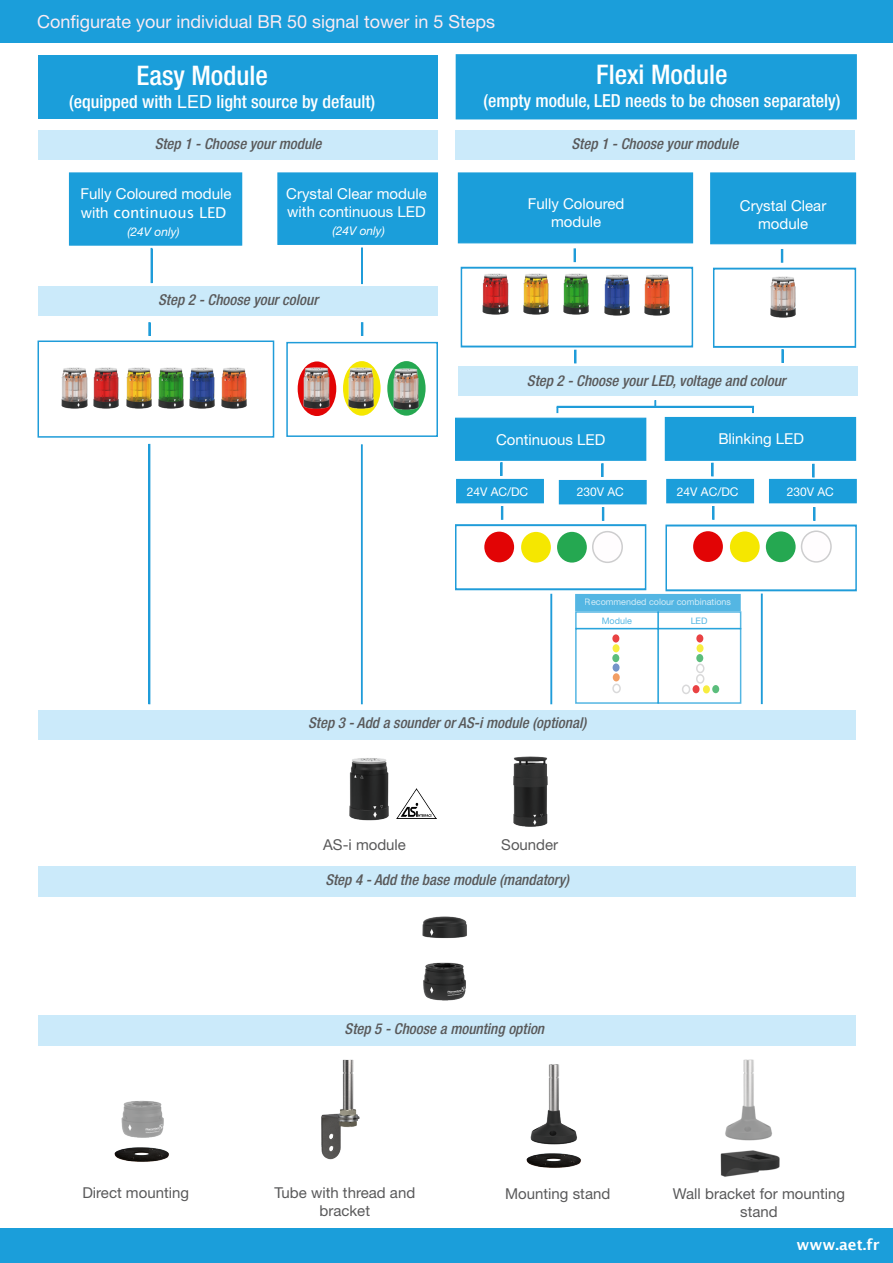
<style>
.page{position:relative;width:893px;height:1263px;background:#fff}
.page>*{position:absolute;margin:0;border:0;box-sizing:border-box;transform-origin:0 0}
.t1{font:500 condensed 27px "Helvetica Neue LT Std";color:#fff}
.t2{font:500 condensed 18px "Helvetica Neue LT Std";color:#fff}
.t3{font:18px "Helvetica Neue LT Std";color:#fbebf3}
.t4{font:italic 500 condensed 15px "Helvetica Neue LT Std";color:#59595a}
.t5{font:15px/18px "Helvetica Neue LT Std";color:#fff}
.t6{font:15px/18px "Helvetica Neue LT Std";color:#59595a;text-align:center}
.t7{font:15px "Lucida Sans";color:#fff}
.t8{font:600 15px "Lucida Sans";color:#fff}
.t9{font:12px "Helvetica Neue LT Std";color:#fff}
.t10{font:italic 12px "Helvetica Neue LT Std";color:#fff}
.t11{font:9px "Helvetica Neue LT Std";color:#fff}
.t12{font:9px "Helvetica Neue LT Std";color:#1b9eda}
.s1{font-family:"Arial";font-weight:400;font-stretch:normal}
.s2{font-family:"Helvetica Neue LT Std"}
</style>
<div class="page">
<div style="left:0;top:0;width:893px;height:43px;background:#1b9eda"></div>
<div style="left:38px;top:55px;width:400px;height:64px;background:#1b9eda"></div>
<div style="left:456px;top:54px;width:401px;height:65px;background:#1b9eda;border:2px solid #1b9eda"></div>
<div style="left:277px;top:172px;width:161px;height:73px;background:#1b9eda;border:1px solid #1b9eda"></div>
<svg style="left:387px;top:361px;width:39px;height:55px"></svg>
<div style="left:298px;top:361px;width:38px;height:55px;background:#e20405;border-radius:50%"></div>
<svg style="left:343px;top:361px;width:38px;height:55px"></svg>
<img style="left:61px;top:367px;width:186px;height:42px">
<img style="left:390px;top:365px;width:32px;height:49px">
<img style="left:300px;top:364px;width:33px;height:48px">
<img style="left:345px;top:364px;width:32px;height:48px">
<img style="left:349px;top:758px;width:40px;height:63px">
<img style="left:513px;top:756px;width:35px;height:71px">
<img style="left:422px;top:916px;width:45px;height:85px">
<img style="left:121px;top:1100px;width:43px;height:38px">
<img style="left:321px;top:1059px;width:39px;height:101px">
<img style="left:530px;top:1064px;width:47px;height:81px">
<div style="left:458px;top:172px;width:235px;height:71px;background:#1b9eda;border:1px solid #1b9eda"></div>
<div style="left:710px;top:172px;width:146px;height:72px;background:#1b9eda;border:1px solid #1b9eda"></div>
<img style="left:644px;top:274px;width:26px;height:42px">
<img style="left:482px;top:273px;width:27px;height:42px">
<img style="left:604px;top:274px;width:26px;height:42px">
<img style="left:523px;top:273px;width:26px;height:42px">
<img style="left:563px;top:273px;width:26px;height:42px">
<img style="left:770px;top:276px;width:26px;height:42px">
<div style="left:455px;top:418px;width:191px;height:43px;background:#1b9eda;border:1px solid #1b9eda"></div>
<div style="left:456px;top:479px;width:88px;height:24px;background:#1b9eda"></div>
<div style="left:557px;top:532px;width:30px;height:31px;background:#25a851;border-radius:50%"></div>
<div style="left:484px;top:532px;width:30px;height:30px;background:#e20405;border-radius:50%"></div>
<div style="left:521px;top:532px;width:30px;height:31px;background:#f5e700;border-radius:50%"></div>
<div style="left:592px;top:531px;width:31px;height:32px;border:2px solid #cdcdce;border-radius:50%"></div>
<div style="left:69px;top:172px;width:173px;height:74px;background:#1b9eda;border:2px solid #1b9eda"></div>
<div style="left:665px;top:417px;width:191px;height:44px;background:#1b9eda;border:1px solid #1b9eda"></div>
<div style="left:559px;top:480px;width:88px;height:24px;background:#1b9eda"></div>
<div style="left:666px;top:479px;width:88px;height:24px;background:#1b9eda"></div>
<div style="left:769px;top:479px;width:88px;height:24px;background:#1b9eda"></div>
<div style="left:38px;top:130px;width:400px;height:29px;background:#cbeafa"></div>
<div style="left:455px;top:130px;width:400px;height:29px;background:#cbeafa"></div>
<div style="left:38px;top:286px;width:400px;height:30px;background:#cbeafa"></div>
<div style="left:458px;top:366px;width:399px;height:29px;background:#cbeafa"></div>
<div style="left:38px;top:710px;width:818px;height:29px;background:#cbeafa"></div>
<div style="left:38px;top:866px;width:818px;height:31px;background:#cbeafa"></div>
<div style="left:38px;top:1015px;width:818px;height:31px;background:#cbeafa"></div>
<div style="left:151px;top:248px;width:2px;height:35px;border:1px solid #1f9cd9"></div>
<div style="left:361px;top:248px;width:2px;height:36px;border:1px solid #1f9cd9"></div>
<div style="left:38px;top:340px;width:236px;height:98px;border:2px solid #1f9cd9"></div>
<div style="left:286px;top:342px;width:152px;height:95px;border:2px solid #1f9cd9"></div>
<svg style="left:361px;top:322px;width:2px;height:14px"></svg>
<svg style="left:149px;top:322px;width:1px;height:14px"></svg>
<div style="left:455px;top:524px;width:191px;height:66px;border:2px solid #1f9cd9"></div>
<div style="left:665px;top:525px;width:192px;height:66px;border:2px solid #1f9cd9"></div>
<svg style="left:781px;top:249px;width:2px;height:13px"></svg>
<div style="left:461px;top:267px;width:232px;height:80px;border:2px solid #1f9cd9"></div>
<div style="left:713px;top:268px;width:143px;height:80px;border:2px solid #1f9cd9"></div>
<svg style="left:574px;top:249px;width:2px;height:13px"></svg>
<svg style="left:782px;top:349px;width:1px;height:14px"></svg>
<svg style="left:574px;top:350px;width:2px;height:13px"></svg>
<svg style="left:500px;top:462px;width:2px;height:14px"></svg>
<svg style="left:601px;top:463px;width:2px;height:14px"></svg>
<svg style="left:711px;top:463px;width:2px;height:13px"></svg>
<svg style="left:812px;top:464px;width:2px;height:13px"></svg>
<svg style="left:501px;top:506px;width:2px;height:13px"></svg>
<svg style="left:602px;top:507px;width:2px;height:13px"></svg>
<svg style="left:712px;top:506px;width:2px;height:13px"></svg>
<svg style="left:813px;top:507px;width:2px;height:13px"></svg>
<div style="left:149px;top:444px;width:1px;height:260px;border:1px solid #1f9cd9"></div>
<div style="left:0;top:1229px;width:893px;height:34px;background:#1b9eda"></div>
<img style="left:526px;top:1153px;width:55px;height:15px">
<img style="left:114px;top:1147px;width:55px;height:15px">
<div style="left:575px;top:594px;width:166px;height:17px;background:#54b6e3"></div>
<svg style="left:612px;top:654px;width:7px;height:8px"></svg>
<div style="left:612px;top:634px;width:7px;height:8px;background:#e94243;border-radius:50%"></div>
<svg style="left:613px;top:644px;width:7px;height:8px"></svg>
<div style="left:613px;top:663px;width:7px;height:9px;background:#7594c9;border-radius:50%"></div>
<div style="left:613px;top:673px;width:7px;height:8px;background:#f29e64;border-radius:50%"></div>
<div style="left:551px;top:594px;width:1px;height:110px;border:1px solid #1f9cd9"></div>
<div style="left:361px;top:445px;width:1px;height:259px;border:1px solid #1f9cd9"></div>
<div style="left:612px;top:684px;width:9px;height:9px;border:2px solid #cdcdce;border-radius:50%"></div>
<div style="left:766px;top:531px;width:30px;height:31px;background:#25a851;border-radius:50%"></div>
<div style="left:693px;top:531px;width:30px;height:31px;background:#e20405;border-radius:50%"></div>
<div style="left:730px;top:531px;width:30px;height:31px;background:#f5e700;border-radius:50%"></div>
<div style="left:801px;top:530px;width:31px;height:33px;border:2px solid #cdcdce;border-radius:50%"></div>
<img style="left:397px;top:788px;width:40px;height:31px">
<div style="left:557px;top:406px;width:197px;height:1px;border:1px solid #1f9cd9"></div>
<svg style="left:752px;top:407px;width:2px;height:6px"></svg>
<div style="left:657px;top:628px;width:84px;height:76px;background:#fff;border:2px solid #1b9eda"></div>
<div style="left:696px;top:663px;width:8px;height:10px;border:2px solid #cdcdce;border-radius:50%"></div>
<div style="left:696px;top:674px;width:8px;height:10px;border:2px solid #cdcdce;border-radius:50%"></div>
<div style="left:712px;top:685px;width:7px;height:8px;background:#5bbd7c;border-radius:50%"></div>
<svg style="left:692px;top:685px;width:7px;height:8px"></svg>
<svg style="left:703px;top:685px;width:7px;height:8px"></svg>
<div style="left:682px;top:684px;width:8px;height:10px;border:2px solid #cdcdce;border-radius:50%"></div>
<svg style="left:696px;top:654px;width:7px;height:8px"></svg>
<div style="left:696px;top:634px;width:7px;height:8px;background:#e94243;border-radius:50%"></div>
<svg style="left:696px;top:644px;width:7px;height:8px"></svg>
<div style="left:761px;top:594px;width:1px;height:110px;border:1px solid #1f9cd9"></div>
<img style="left:720px;top:1059px;width:60px;height:118px">
<p class="t3" style="left:37px;top:11px;width:460px">Configurate your individual BR 50 signal tower in 5 Steps</p>
<h1 class="t1" style="left:137px;top:59px;width:133px">Easy Module</h1>
<p class="t2" style="left:69px;top:90px;width:307px">(equipped with <span class="s1">LED</span> light source by default)</p>
<p class="t1" style="left:596px;top:58px;width:133px">Flexi Module</p>
<p class="t2" style="left:483px;top:90px;width:358px">(empty module, LED needs to be chosen separately)</p>
<p class="t4" style="left:155px;top:134px;width:168px">Step 1 - Choose your module</p>
<p class="t4" style="left:571px;top:134px;width:168px">Step 1 - Choose your module</p>
<p class="t5" style="left:81px;top:185px;width:152px">Fully Coloured module</p>
<p class="t7" style="left:81px;top:203px;width:147px"><span class="s2">with</span> continuous LED</p>
<p class="t10" style="left:127px;top:224px;width:54px">(24V only)</p>
<p class="t5" style="left:286px;top:184px;width:142px">Crystal Clear module with continuous LED</p>
<p class="t10" style="left:333px;top:223px;width:54px">(24V only)</p>
<p class="t4" style="left:158px;top:291px;width:161px">Step 2 - Choose your colour</p>
<p class="t5" style="left:528px;top:195px;width:98px">Fully Coloured</p>
<p class="t5" style="left:551px;top:213px;width:52px">module</p>
<p class="t5" style="left:740px;top:196px;width:88px">Crystal Clear</p>
<p class="t5" style="left:758px;top:214px;width:52px">module</p>
<p class="t4" style="left:527px;top:372px;width:260px">Step 2 - Choose your LED, voltage and colour</p>
<p class="t5" style="left:496px;top:430px;width:111px">Continuous LED</p>
<p class="t5" style="left:718px;top:430px;width:87px">Blinking LED</p>
<p class="t9" style="left:467px;top:484px;width:63px">24V AC/DC</p>
<p class="t9" style="left:577px;top:484px;width:49px">230V AC</p>
<p class="t9" style="left:677px;top:484px;width:63px">24V AC/DC</p>
<p class="t9" style="left:787px;top:484px;width:49px">230V AC</p>
<p class="t11" style="left:585px;top:597px;width:148px">Recommended colour combinations</p>
<p class="t12" style="left:602px;top:615px;width:32px">Module</p>
<p class="t12" style="left:691px;top:615px;width:18px">LED</p>
<p class="t4" style="left:308px;top:714px;width:280px">Step 3 - Add a sounder or AS-i module (optional)</p>
<p class="t6" style="left:323px;top:836px;width:84px">AS-i module</p>
<p class="t6" style="left:501px;top:836px;width:58px">Sounder</p>
<p class="t4" style="left:325px;top:871px;width:245px">Step 4 - Add the base module (mandatory)</p>
<p class="t4" style="left:345px;top:1019px;width:201px">Step 5 - Choose a mounting option</p>
<p class="t6" style="left:82px;top:1183px;width:108px">Direct mounting</p>
<p class="t6" style="left:274px;top:1183px;width:142px">Tube with thread and</p>
<p class="t6" style="left:319px;top:1201px;width:52px">bracket</p>
<p class="t6" style="left:505px;top:1184px;width:107px">Mounting stand</p>
<p class="t6" style="left:673px;top:1184px;width:174px">Wall bracket for mounting stand</p>
<p class="t8" style="left:797px;top:1236px;width:84px">www.aet.fr</p>
</div>
